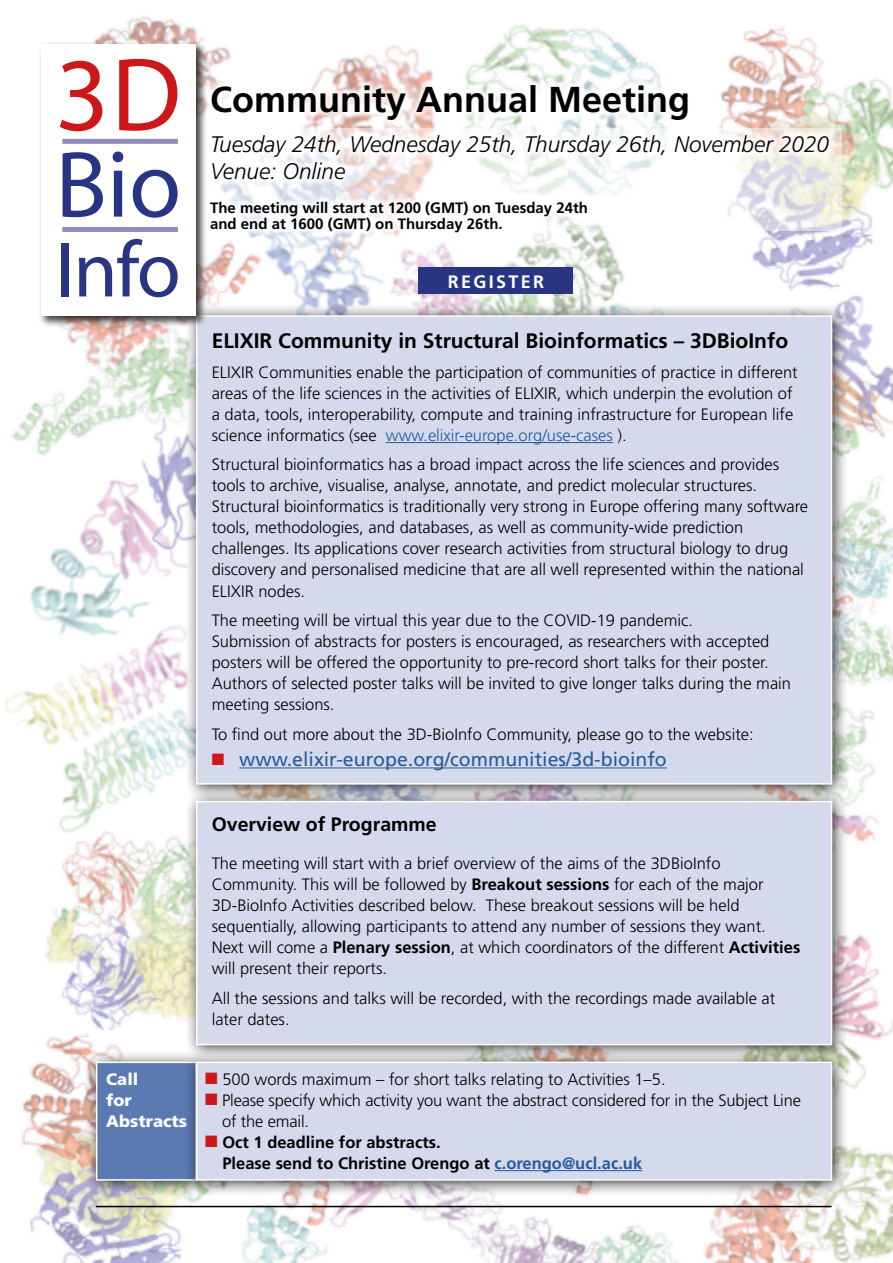
<style>
.page{position:relative;width:893px;height:1263px;background:#fff}
.page>*{position:absolute;margin:0;border:0;box-sizing:border-box;transform-origin:0 0}
.t1{font:105px "Myriad";color:#cd1719}
.t2{font:94.95px "Myriad";color:#283583}
.t3{font:79.8px "Myriad";color:#283583}
.t4{font:700 36px "Frutiger";color:#000}
.t5{font:italic 300 22.5px/27px "Frutiger";color:#000}
.t6{font:700 21px "Frutiger";color:#000}
.t7{font:19.5px "Frutiger";color:#275b9b}
.t8{font:700 19.5px "Frutiger";color:#000}
.t9{font:700 18px "Frutiger";letter-spacing:.13em;color:#fff}
.t10{font:300 16.5px/21px "Frutiger";color:#000}
.t11{font:700 16.5px/21px "Frutiger";color:#000}
.t12{font:900 16.5px/21px "Frutiger";color:#fff}
.t13{font:700 15px/16.5px "Frutiger";color:#000}
.s1{color:#275b9b}
.s2{color:#cd1719}
.s3{font-weight:700}
</style>
<div class="page">
<img style="left:4px;top:16px;width:889px;height:1247px">
<div style="left:184px;top:303px;width:664px;height:498px;background:#000;opacity:.75"></div>
<div style="left:195px;top:315px;width:638px;height:470px;background:#d4d9ec"></div>
<hr style="left:386px;top:442px;width:227px;height:1px;background:#275b9b">
<hr style="left:239px;top:767px;width:428px;height:1px;background:#275b9b">
<div style="left:184px;top:789px;width:664px;height:273px;background:#000;opacity:.75"></div>
<div style="left:195px;top:800px;width:638px;height:246px;background:#d4d9ec"></div>
<hr style="left:96px;top:1206px;width:735px;height:1px;background:#000">
<div style="left:203px;top:78px;width:633px;height:161px;background:#fff;opacity:.75"></div>
<div style="left:84px;top:1049px;width:129px;height:148px;background:#000;opacity:.75"></div>
<svg style="left:95px;top:1061px;width:89px;height:120px;background:#6380b4"></svg>
<div style="left:184px;top:1049px;width:664px;height:148px;background:#000;opacity:.75"></div>
<div style="left:195px;top:1061px;width:638px;height:120px;background:#d4d9ec"></div>
<hr style="left:494px;top:1170px;width:148px;height:1px;background:#275b9b">
<div style="left:38px;top:41px;width:170px;height:287px;background:#000;opacity:.75"></div>
<div style="left:41px;top:44px;width:154px;height:272px;background:#fff"></div>
<div style="left:62px;top:139px;width:116px;height:5px;background:#918dbe"></div>
<div style="left:62px;top:227px;width:116px;height:5px;background:#918dbe"></div>
<div style="left:419px;top:268px;width:154px;height:26px;background:#283583"></div>
<h1 class="t1" style="left:55px;top:43px;width:127px">3D</h1>
<h2 class="t2" style="left:55px;top:138px;width:127px">Bio</h2>
<h3 class="t3" style="left:56px;top:230px;width:126px">Info</h3>
<h3 class="t4" style="left:210px;top:78px;width:482px">Community Annual Meeting</h3>
<h3 class="t5" style="left:210px;top:131px;width:620px">Tuesday 24th, Wednesday 25th, Thursday 26th, November 2020<br>Venue: Online</h3>
<p class="t13" style="left:210px;top:199px;width:379px">The meeting will start at 1200 (GMT) on Tuesday 24th and end at 1600 (GMT) on Thursday 26th.</p>
<p class="t9" style="left:448px;top:271px;width:98px">REGISTER</p>
<p class="t6" style="left:212px;top:329px;width:578px">ELIXIR Community in Structural Bioinformatics – 3DBioInfo</p>
<p class="t10" style="left:212px;top:362px;width:588px">ELIXIR Communities enable the participation of communities of practice in different areas of the life sciences in the activities of ELIXIR, which underpin the evolution of a data, tools, interoperability, compute and training infrastructure for European life science informatics (see <span class="s1">www.elixir-europe.org/use-cases</span> ).</p>
<p class="t10" style="left:212px;top:454px;width:598px">Structural bioinformatics has a broad impact across the life sciences and provides tools to archive, visualise, analyse, annotate, and predict molecular structures.<br>Structural bioinformatics is traditionally very strong in Europe offering many software tools, methodologies, and databases, as well as community-wide prediction challenges. Its applications cover research activities from structural biology to drug discovery and personalised medicine that are all well represented within the national ELIXIR nodes.</p>
<p class="t10" style="left:212px;top:610px;width:581px">The meeting will be virtual this year due to the COVID-19 pandemic.<br>Submission of abstracts for posters is encouraged, as researchers with accepted posters will be offered the opportunity to pre-record short talks for their poster.<br>Authors of selected poster talks will be invited to give longer talks during the main meeting sessions.</p>
<p class="t10" style="left:212px;top:723px;width:543px">To find out more about the 3D-BioInfo Community, please go to the website:</p>
<p class="t7" style="left:212px;top:748px;width:457px"><span class="s2">■</span> www.elixir-europe.org/communities/3d-bioinfo</p>
<p class="t8" style="left:212px;top:813px;width:227px">Overview of Programme</p>
<p class="t10" style="left:212px;top:853px;width:590px">The meeting will start with a brief overview of the aims of the 3DBioInfo Community. This will be followed by <span class="s3">Breakout sessions</span> for each of the major 3D-BioInfo Activities described below. These breakout sessions will be held sequentially, allowing participants to attend any number of sessions they want.<br>Next will come a <span class="s3">Plenary session</span>, at which coordinators of the different <span class="s3">Activities </span>will present their reports.</p>
<p class="t10" style="left:212px;top:987px;width:565px">All the sessions and talks will be recorded, with the recordings made available at later dates.</p>
<p class="t12" style="left:106px;top:1068px;width:82px">Call<br>for<br>Abstracts</p>
<p class="t10" style="left:205px;top:1069px;width:462px"><span class="s2">■</span> 500 words maximum – for short talks relating to Activities 1–5.</p>
<p class="t10" style="left:222px;top:1090px;width:580px;text-indent:-17px"><span class="s2">■</span> Please specify which activity you want the abstract considered for in the Subject Line of the email.</p>
<p class="t11" style="left:222px;top:1131px;width:421px;text-indent:-17px"><span class="s2">■</span> Oct 1 deadline for abstracts.<br>Please send to Christine Orengo at <span class="s1">c.orengo@ucl.ac.uk</span></p>
</div>
